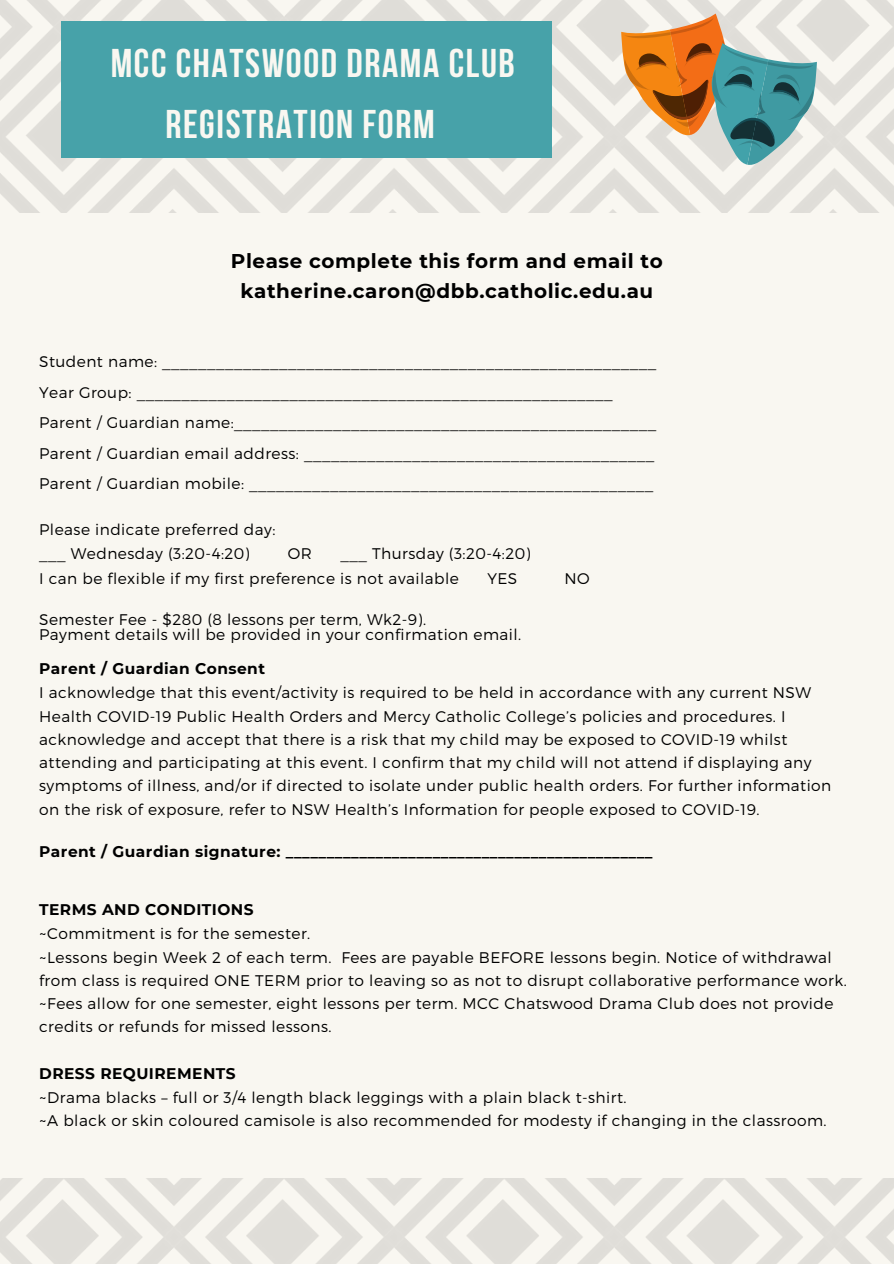
<style>
.page{position:relative;width:894px;height:1264px;background:#fff}
.page>*{position:absolute;margin:0;border:0;box-sizing:border-box;transform-origin:0 0}
.t1{font:700 39.9px "Bebas Neue";letter-spacing:.04em;color:#f9f7f1}
.t2{font:700 19.95px/30.6px "Montserrat";letter-spacing:.03em;color:#000;text-align:center}
.t3{font:300 15.45px/23.2px "Montserrat";letter-spacing:.03em;color:#000}
.t4{font:700 15.45px "Montserrat";letter-spacing:.03em;color:#000}
</style>
<div class="page">
<img style="left:0;top:0;width:893px;height:1263px">
<div style="left:0;top:213px;width:893px;height:964px;background:#f9f7f1"></div>
<svg style="left:621px;top:14px;width:195px;height:152px"></svg>
<div style="left:61px;top:22px;width:491px;height:135px;background:#47a2a9"></div>
<p class="t1" style="left:111px;top:47px;width:405px">MCC CHATSWOOD DRAMA CLUB</p>
<p class="t1" style="left:165px;top:108px;width:271px">REGISTRATION FORM</p>
<h1 class="t2" style="left:231px;top:245px;width:433px">Please complete this form and email to katherine.caron@dbb.catholic.edu.au</h1>
<h2 class="t3" style="left:39px;top:349px;width:618px">Student name: _______________________________________________________</h2>
<h3 class="t3" style="left:39px;top:380px;width:575px">Year Group: _____________________________________________________</h3>
<p class="t3" style="left:39px;top:410px;width:618px">Parent / Guardian name:_______________________________________________</p>
<p class="t3" style="left:39px;top:441px;width:616px">Parent / Guardian email address: _______________________________________</p>
<p class="t3" style="left:39px;top:471px;width:615px">Parent / Guardian mobile: _____________________________________________</p>
<p class="t3" style="left:39px;top:517px;width:238px">Please indicate preferred day:</p>
<p class="t3" style="left:39px;top:541px;width:212px">___ Wednesday (3:20-4:20)</p>
<p class="t3" style="left:287px;top:541px;width:26px">OR</p>
<p class="t3" style="left:340px;top:541px;width:192px">___ Thursday (3:20-4:20)</p>
<p class="t3" style="left:39px;top:566px;width:421px">I can be flexible if my first preference is not available</p>
<p class="t3" style="left:487px;top:566px;width:31px">YES</p>
<p class="t3" style="left:564px;top:566px;width:27px">NO</p>
<p class="t3" style="left:39px;top:607px;width:388px">Semester Fee - $280 (8 lessons per term, Wk2-9).</p>
<p class="t3" style="left:39px;top:622px;width:483px">Payment details will be provided in your confirmation email.</p>
<p class="t4" style="left:39px;top:659px;width:227px">Parent / Guardian Consent</p>
<p class="t3" style="left:39px;top:680px;width:793px">I acknowledge that this event/activity is required to be held in accordance with any current NSW Health COVID-19 Public Health Orders and Mercy Catholic College’s policies and procedures. I acknowledge and accept that there is a risk that my child may be exposed to COVID-19 whilst attending and participating at this event. I confirm that my child will not attend if displaying any symptoms of illness, and/or if directed to isolate under public health orders. For further information on the risk of exposure, refer to NSW Health’s Information for people exposed to COVID-19.</p>
<p class="t4" style="left:39px;top:842px;width:614px">Parent / Guardian signature: _____________________________________________</p>
<p class="t4" style="left:39px;top:900px;width:216px">TERMS AND CONDITIONS</p>
<h4 class="t3" style="left:39px;top:921px;width:272px">~Commitment is for the semester.</h4>
<p class="t3" style="left:39px;top:944px;width:808px">~Lessons begin Week 2 of each term. Fees are payable BEFORE lessons begin. Notice of withdrawal from class is required ONE TERM prior to leaving so as not to disrupt collaborative performance work.</p>
<p class="t3" style="left:39px;top:991px;width:795px">~Fees allow for one semester, eight lessons per term. MCC Chatswood Drama Club does not provide credits or refunds for missed lessons.</p>
<p class="t4" style="left:39px;top:1063px;width:198px">DRESS REQUIREMENTS</p>
<p class="t3" style="left:39px;top:1084px;width:588px">~Drama blacks – full or 3/4 length black leggings with a plain black t-shirt.</p>
<p class="t3" style="left:39px;top:1108px;width:788px">~A black or skin coloured camisole is also recommended for modesty if changing in the classroom.</p>
</div>
